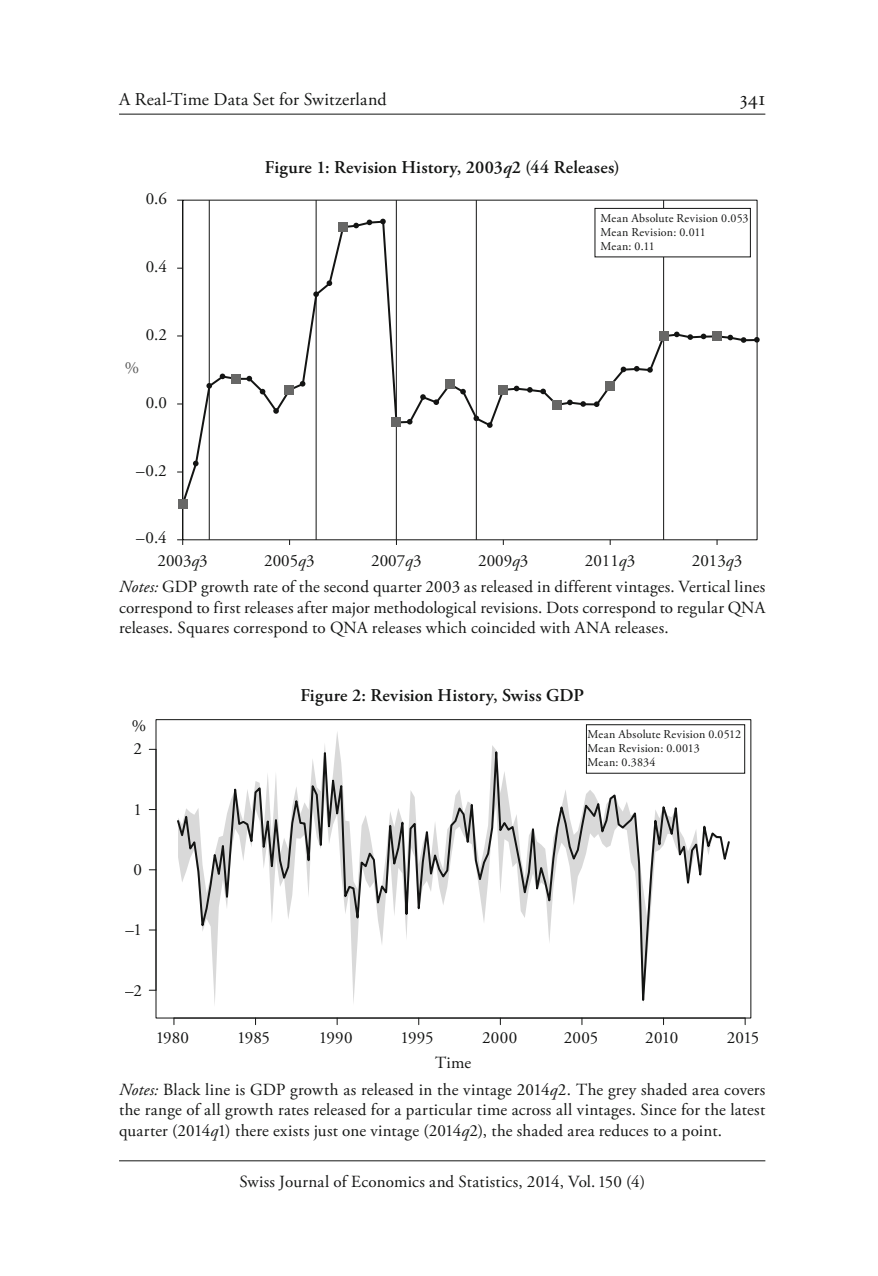
<style>
.page{position:relative;width:878px;height:1276px;background:#fff}
.page>*{position:absolute;margin:0;border:0;box-sizing:border-box;transform-origin:0 0}
.t1{font:21px "Adobe Garamond Pro";color:#131413}
.t2{font:600 18px "Adobe Garamond Pro";letter-spacing:.015em;color:#131413}
.t3{font:18px "Adobe Garamond Pro";letter-spacing:.005em;color:#131413}
.t4{font:17px/20.6px "Adobe Garamond Pro";letter-spacing:-.005em;color:#131413;text-align:justify}
.t5{font:17px "Adobe Garamond Pro";color:#5a5a5a}
.t6{font:12px/14px "Adobe Garamond Pro";letter-spacing:.015em;color:#131413}
.s1{font-style:italic}
</style>
<div class="page">
<hr style="left:119px;top:114px;width:646px;height:1px;background:#131413">
<hr style="left:119px;top:1160px;width:646px;height:1px;background:#131413">
<svg style="left:182px;top:199px;width:576px;height:342px"></svg>
<svg style="left:177px;top:539px;width:6px;height:6px"></svg>
<svg style="left:180px;top:220px;width:578px;height:287px"></svg>
<svg style="left:193px;top:461px;width:6px;height:5px"></svg>
<svg style="left:206px;top:383px;width:6px;height:6px"></svg>
<svg style="left:220px;top:374px;width:5px;height:5px"></svg>
<svg style="left:246px;top:376px;width:6px;height:5px"></svg>
<svg style="left:260px;top:389px;width:5px;height:5px"></svg>
<svg style="left:273px;top:408px;width:6px;height:6px"></svg>
<svg style="left:300px;top:381px;width:5px;height:6px"></svg>
<svg style="left:313px;top:291px;width:6px;height:6px"></svg>
<svg style="left:327px;top:280px;width:5px;height:6px"></svg>
<svg style="left:353px;top:223px;width:6px;height:5px"></svg>
<svg style="left:367px;top:220px;width:5px;height:5px"></svg>
<svg style="left:380px;top:219px;width:6px;height:5px"></svg>
<svg style="left:407px;top:419px;width:6px;height:6px"></svg>
<svg style="left:420px;top:394px;width:6px;height:6px"></svg>
<svg style="left:433px;top:399px;width:6px;height:6px"></svg>
<svg style="left:460px;top:389px;width:6px;height:5px"></svg>
<svg style="left:474px;top:416px;width:5px;height:5px"></svg>
<svg style="left:487px;top:422px;width:6px;height:6px"></svg>
<svg style="left:514px;top:386px;width:5px;height:5px"></svg>
<svg style="left:527px;top:387px;width:6px;height:6px"></svg>
<svg style="left:540px;top:389px;width:6px;height:5px"></svg>
<svg style="left:567px;top:400px;width:6px;height:5px"></svg>
<svg style="left:580px;top:401px;width:6px;height:6px"></svg>
<svg style="left:594px;top:401px;width:6px;height:6px"></svg>
<svg style="left:621px;top:367px;width:5px;height:5px"></svg>
<svg style="left:634px;top:366px;width:6px;height:6px"></svg>
<svg style="left:647px;top:367px;width:6px;height:6px"></svg>
<svg style="left:674px;top:332px;width:6px;height:5px"></svg>
<svg style="left:687px;top:334px;width:6px;height:6px"></svg>
<svg style="left:701px;top:334px;width:5px;height:5px"></svg>
<svg style="left:728px;top:335px;width:5px;height:5px"></svg>
<svg style="left:741px;top:337px;width:5px;height:6px"></svg>
<svg style="left:754px;top:337px;width:6px;height:6px"></svg>
<div style="left:178px;top:500px;width:9px;height:9px;background:#676766"></div>
<div style="left:231px;top:374px;width:10px;height:9px;background:#676766"></div>
<div style="left:285px;top:385px;width:9px;height:9px;background:#676766"></div>
<div style="left:338px;top:222px;width:10px;height:10px;background:#676766"></div>
<div style="left:392px;top:418px;width:9px;height:9px;background:#676766"></div>
<div style="left:445px;top:379px;width:10px;height:10px;background:#676766"></div>
<div style="left:498px;top:385px;width:10px;height:9px;background:#676766"></div>
<div style="left:552px;top:400px;width:9px;height:9px;background:#676766"></div>
<div style="left:605px;top:381px;width:10px;height:9px;background:#676766"></div>
<div style="left:659px;top:331px;width:9px;height:10px;background:#676766"></div>
<div style="left:712px;top:332px;width:10px;height:9px;background:#676766"></div>
<div style="left:595px;top:208px;width:155px;height:49px;background:#fff"></div>
<div style="left:595px;top:208px;width:156px;height:49px;border:1px solid #131413"></div>
<svg style="left:176px;top:719px;width:555px;height:306px"></svg>
<div style="left:586px;top:725px;width:159px;height:48px;background:#fff"></div>
<p class="t3" style="left:119px;top:92px;width:269px">A Real-Time Data Set for Switzerland</p>
<p class="t1" style="left:740px;top:90px;width:27px">341</p>
<p class="t4" style="left:146px;top:190px;width:23px">0.6</p>
<p class="t4" style="left:146px;top:257px;width:23px">0.4</p>
<p class="t4" style="left:146px;top:325px;width:23px">0.2</p>
<p class="t5" style="left:125px;top:361px;width:16px">%</p>
<p class="t4" style="left:146px;top:393px;width:23px">0.0</p>
<p class="t4" style="left:136px;top:461px;width:32px">–0.2</p>
<p class="t4" style="left:136px;top:529px;width:32px">–0.4</p>
<p class="t2" style="left:265px;top:160px;width:356px">Figure 1: Revision History, 2003<span class="s1">q</span>2 (44 Releases)</p>
<p class="t6" style="left:600px;top:212px;width:150px">Mean Absolute Revision 0.053<br>Mean Revision: 0.011<br>Mean: 0.11</p>
<p class="t4" style="left:157px;top:551px;width:52px">2003<span class="s1">q</span>3</p>
<p class="t4" style="left:264px;top:551px;width:52px">2005<span class="s1">q</span>3</p>
<p class="t4" style="left:371px;top:551px;width:52px">2007<span class="s1">q</span>3</p>
<p class="t4" style="left:478px;top:551px;width:52px">2009<span class="s1">q</span>3</p>
<p class="t4" style="left:585px;top:551px;width:52px">2011<span class="s1">q</span>3</p>
<p class="t4" style="left:692px;top:551px;width:52px">2013<span class="s1">q</span>3</p>
<p class="t4" style="left:119px;top:578px;width:648px"><span class="s1">Notes:</span> GDP growth rate of the second quarter 2003 as released in different vintages. Vertical lines correspond to first releases after major methodological revisions. Dots correspond to regular QNA releases. Squares correspond to QNA releases which coincided with ANA releases.</p>
<p class="t4" style="left:132px;top:717px;width:16px">%</p>
<p class="t4" style="left:134px;top:740px;width:10px">2</p>
<p class="t4" style="left:134px;top:800px;width:10px">1</p>
<p class="t4" style="left:134px;top:861px;width:10px">0</p>
<p class="t4" style="left:125px;top:921px;width:18px">–1</p>
<p class="t2" style="left:300px;top:688px;width:285px">Figure 2: Revision History, Swiss GDP</p>
<p class="t6" style="left:588px;top:729px;width:155px">Mean Absolute Revision 0.0512<br>Mean Revision: 0.0013<br>Mean: 0.3834</p>
<p class="t4" style="left:125px;top:981px;width:18px">–2</p>
<p class="t4" style="left:156px;top:1029px;width:35px">1980</p>
<p class="t4" style="left:237px;top:1029px;width:34px">1985</p>
<p class="t4" style="left:319px;top:1029px;width:35px">1990</p>
<p class="t4" style="left:401px;top:1029px;width:35px">1995</p>
<p class="t4" style="left:482px;top:1029px;width:37px">2000</p>
<p class="t4" style="left:564px;top:1029px;width:36px">2005</p>
<p class="t4" style="left:645px;top:1029px;width:34px">2010</p>
<p class="t4" style="left:727px;top:1029px;width:34px">2015</p>
<p class="t4" style="left:435px;top:1054px;width:38px">Time</p>
<p class="t4" style="left:119px;top:1081px;width:648px"><span class="s1">Notes:</span> Black line is GDP growth as released in the vintage 2014<span class="s1">q</span>2. The grey shaded area covers the range of all growth rates released for a particular time across all vintages. Since for the latest quarter (2014<span class="s1">q</span>1) there exists just one vintage (2014<span class="s1">q</span>2), the shaded area reduces to a point.</p>
<p class="t4" style="left:239px;top:1173px;width:407px">Swiss Journal of Economics and Statistics, 2014, Vol. 150 (4)</p>
</div>
